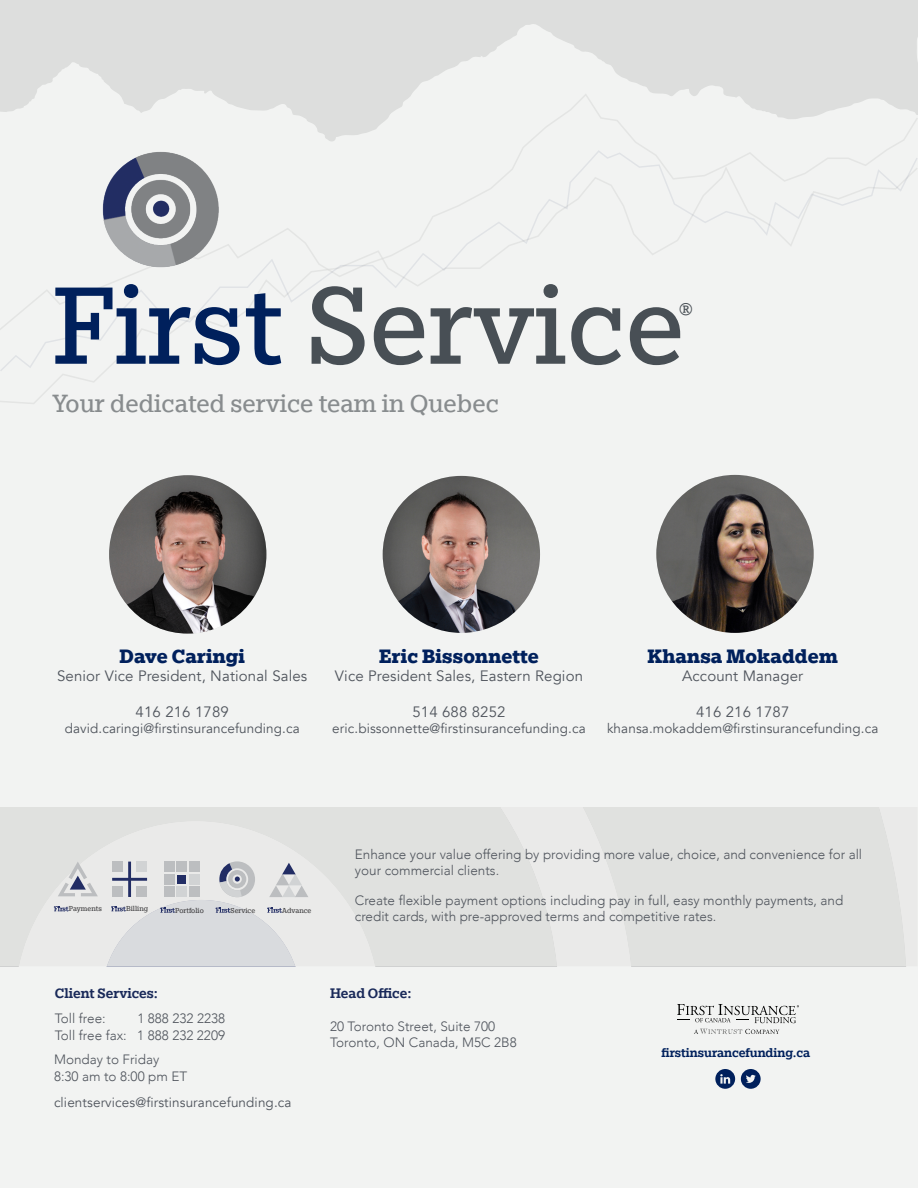
<style>
.page{position:relative;width:918px;height:1188px;background:#f2f3f2}
.page>*{position:absolute;margin:0;border:0;box-sizing:border-box;transform-origin:0 0}
.t1{font:120px "Egyptian Slate Std";color:#484f55}
.t2{font:27px "Egyptian Slate Std";color:#888c8e}
.t3{font:700 21px "Egyptian Slate Std";letter-spacing:.01em;color:#00205c}
.t4{font:21px "Egyptian Slate Std";color:#484f55}
.t5{font:15px "Avenir";letter-spacing:.01em;color:#4f545c}
.t6{font:500 15px "Egyptian Slate Std";color:#192959}
.t7{font:300 13.5px/16.2px "Avenir";color:#4f545c}
.t8{font:13.5px "Avenir";letter-spacing:.01em;color:#4f545c}
.t9{font:500 13.5px "Egyptian Slate Std";color:#00205c}
.t10{font:7.8px "Egyptian Slate Std";color:#414042}
.s1{color:#00205c}
</style>
<div class="page">
<svg style="left:0;top:0;width:918px;height:92px;background:#dfe0df"></svg>
<svg style="left:0;top:92px;width:918px;height:57px"></svg>
<img style="left:94px;top:142px;width:144px;height:7px">
<svg style="left:0;top:149px;width:917px;height:224px"></svg>
<svg style="left:715px;top:1069px;width:20px;height:20px"></svg>
<svg style="left:741px;top:1069px;width:20px;height:20px"></svg>
<svg style="left:583px;top:808px;width:323px;height:158px;background:#e1e2e0"></svg>
<svg style="left:0;top:808px;width:557px;height:158px;fill:#e0e1df"></svg>
<svg style="left:54px;top:861px;width:254px;height:105px"></svg>
<svg style="left:694px;top:1029px;width:85px;height:5px"></svg>
<svg style="left:677px;top:1004px;width:122px;height:19px"></svg>
<img style="left:109px;top:475px;width:157px;height:159px">
<img style="left:383px;top:476px;width:157px;height:157px;border-radius:79px">
<img style="left:656px;top:475px;width:158px;height:158px;border-radius:79px">
<h1 class="t1" style="left:52px;top:263px;width:634px"><span class="s1">First</span> Service</h1>
<h3 class="t4" style="left:679px;top:301px;width:15px">®</h3>
<h2 class="t2" style="left:52px;top:389px;width:448px">Your dedicated service team in Quebec</h2>
<h3 class="t3" style="left:120px;top:645px;width:127px">Dave Caringi</h3>
<p class="t5" style="left:57px;top:667px;width:252px">Senior Vice President, National Sales</p>
<p class="t5" style="left:136px;top:703px;width:95px">416 216 1789</p>
<p class="t8" style="left:65px;top:721px;width:236px">david.caringi@firstinsurancefunding.ca</p>
<h3 class="t3" style="left:379px;top:645px;width:161px">Eric Bissonnette</h3>
<p class="t5" style="left:335px;top:667px;width:250px">Vice President Sales, Eastern Region</p>
<p class="t5" style="left:412px;top:703px;width:95px">514 688 8252</p>
<p class="t8" style="left:332px;top:721px;width:255px">eric.bissonnette@firstinsurancefunding.ca</p>
<h3 class="t3" style="left:648px;top:645px;width:192px">Khansa Mokaddem</h3>
<p class="t5" style="left:682px;top:667px;width:123px">Account Manager</p>
<p class="t5" style="left:696px;top:703px;width:95px">416 216 1787</p>
<p class="t8" style="left:607px;top:721px;width:273px">khansa.mokaddem@firstinsurancefunding.ca</p>
<p class="t10" style="left:69px;top:905px;width:35px">Payments</p>
<p class="t10" style="left:126px;top:905px;width:24px">Billing</p>
<p class="t10" style="left:175px;top:906px;width:30px">Portfolio</p>
<p class="t10" style="left:231px;top:906px;width:26px">Service</p>
<p class="t10" style="left:282px;top:906px;width:31px">Advance</p>
<p class="t7" style="left:355px;top:846px;width:509px">Enhance your value offering by providing more value, choice, and convenience for all your commercial clients.</p>
<p class="t7" style="left:355px;top:892px;width:490px">Create flexible payment options including pay in full, easy monthly payments, and credit cards, with pre-approved terms and competitive rates.</p>
<p class="t6" style="left:55px;top:985px;width:105px">Client Services:</p>
<p class="t7" style="left:55px;top:1011px;width:53px">Toll free:</p>
<p class="t7" style="left:55px;top:1011px;width:172px;text-align:right">1 888 232 2238<br>Toll free fax: 1 888 232 2209</p>
<p class="t7" style="left:54px;top:1052px;width:135px">Monday to Friday<br>8:30 am to 8:00 pm ET</p>
<p class="t8" style="left:54px;top:1094px;width:239px">clientservices@firstinsurancefunding.ca</p>
<p class="t6" style="left:330px;top:985px;width:83px">Head Office:</p>
<p class="t7" style="left:330px;top:1018px;width:188px">20 Toronto Street, Suite 700<br>Toronto, ON Canada, M5C 2B8</p>
<p class="t9" style="left:662px;top:1045px;width:150px">firstinsurancefunding.ca</p>
</div>
